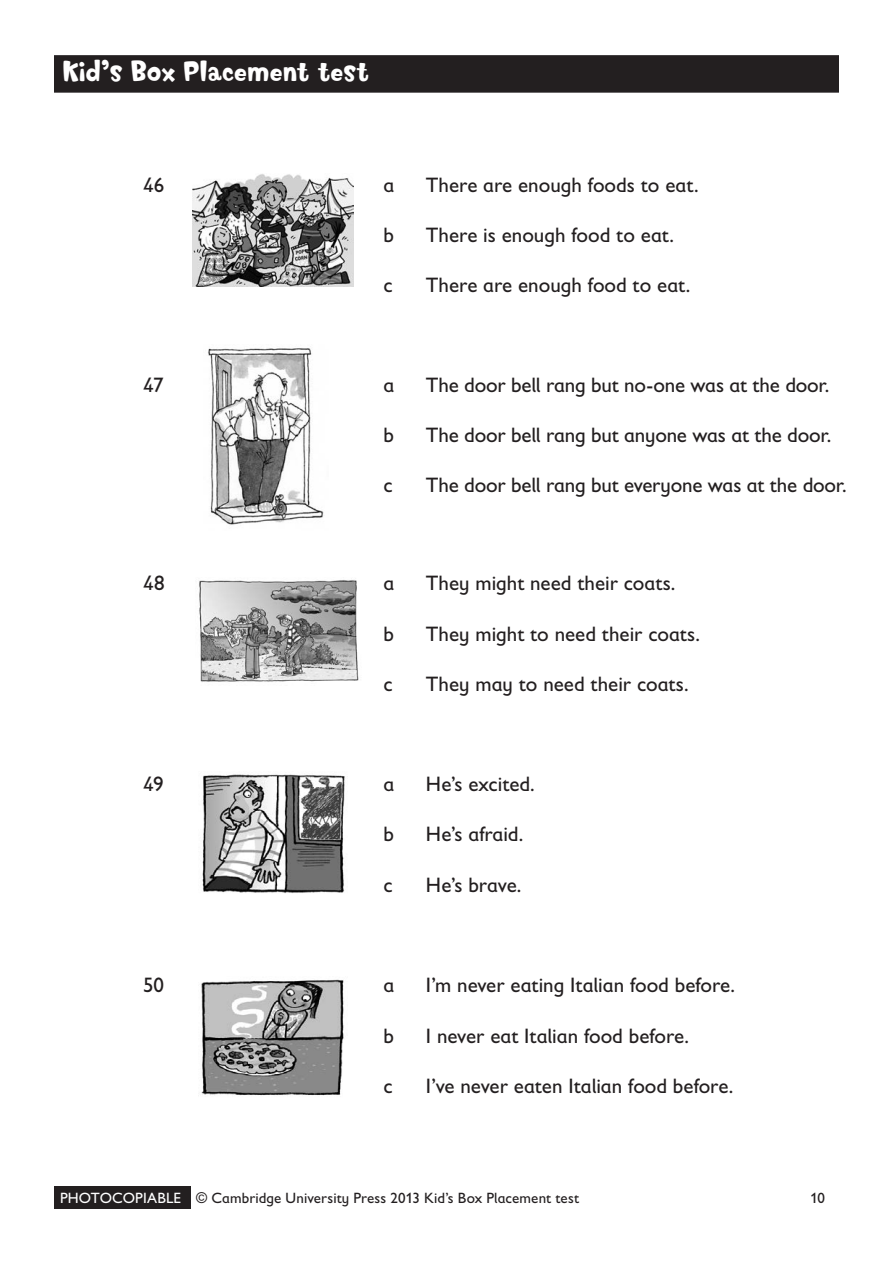
<style>
.page{position:relative;width:893px;height:1263px;background:#fff}
.page>*{position:absolute;margin:0;border:0;box-sizing:border-box;transform-origin:0 0}
.t1{font:27px "Softie";letter-spacing:-.005em;color:#fff}
.t2{font:21px "Gill Sans Infant Std";color:#231f20}
.t3{font:15px "Gill Sans Infant Std";letter-spacing:.01em;color:#231f20}
.s1{color:#fff}
</style>
<div class="page">
<div style="left:54px;top:1187px;width:136px;height:22px;background:#231f20"></div>
<div style="left:54px;top:55px;width:785px;height:38px;background:#231f20"></div>
<img style="left:192px;top:174px;width:162px;height:113px">
<img style="left:208px;top:348px;width:116px;height:177px">
<img style="left:199px;top:580px;width:160px;height:102px">
<img style="left:202px;top:774px;width:143px;height:119px">
<img style="left:201px;top:979px;width:143px;height:117px">
<p class="t1" style="left:63px;top:54px;width:308px">Kid’s Box Placement test</p>
<p class="t2" style="left:143px;top:172px;width:23px">46</p>
<p class="t2" style="left:383px;top:172px;width:12px">a</p>
<p class="t2" style="left:426px;top:172px;width:274px">There are enough foods to eat.</p>
<p class="t2" style="left:383px;top:223px;width:12px">b</p>
<p class="t2" style="left:426px;top:223px;width:250px">There is enough food to eat.</p>
<p class="t2" style="left:383px;top:273px;width:11px">c</p>
<p class="t2" style="left:426px;top:273px;width:266px">There are enough food to eat.</p>
<p class="t2" style="left:143px;top:372px;width:22px">47</p>
<p class="t2" style="left:143px;top:571px;width:23px">48</p>
<p class="t2" style="left:383px;top:372px;width:12px">a</p>
<p class="t2" style="left:426px;top:372px;width:405px">The door bell rang but no-one was at the door.</p>
<p class="t2" style="left:383px;top:423px;width:12px">b</p>
<p class="t2" style="left:426px;top:423px;width:407px">The door bell rang but anyone was at the door.</p>
<p class="t2" style="left:383px;top:473px;width:11px">c</p>
<p class="t2" style="left:426px;top:473px;width:422px">The door bell rang but everyone was at the door.</p>
<p class="t2" style="left:383px;top:571px;width:12px">a</p>
<p class="t2" style="left:426px;top:571px;width:251px">They might need their coats.</p>
<p class="t2" style="left:383px;top:622px;width:12px">b</p>
<p class="t2" style="left:426px;top:622px;width:276px">They might to need their coats.</p>
<p class="t2" style="left:383px;top:672px;width:11px">c</p>
<p class="t2" style="left:426px;top:672px;width:264px">They may to need their coats.</p>
<p class="t2" style="left:143px;top:772px;width:22px">49</p>
<p class="t2" style="left:383px;top:772px;width:12px">a</p>
<p class="t2" style="left:426px;top:772px;width:110px">He’s excited.</p>
<p class="t2" style="left:383px;top:822px;width:12px">b</p>
<p class="t2" style="left:426px;top:822px;width:99px">He’s afraid.</p>
<p class="t2" style="left:383px;top:872px;width:11px">c</p>
<p class="t2" style="left:426px;top:872px;width:97px">He’s brave.</p>
<p class="t2" style="left:143px;top:973px;width:22px">50</p>
<p class="t2" style="left:383px;top:973px;width:12px">a</p>
<p class="t2" style="left:426px;top:973px;width:311px">I’m never eating Italian food before.</p>
<p class="t2" style="left:383px;top:1023px;width:12px">b</p>
<p class="t2" style="left:426px;top:1023px;width:265px">I never eat Italian food before.</p>
<p class="t2" style="left:383px;top:1074px;width:11px">c</p>
<p class="t2" style="left:426px;top:1074px;width:309px">I’ve never eaten Italian food before.</p>
<p class="t3" style="left:60px;top:1189px;width:520px"><span class="s1">PHOTOCOPIABLE</span> © Cambridge University Press 2013 Kid’s Box Placement test</p>
<p class="t3" style="left:810px;top:1190px;width:16px">10</p>
</div>
